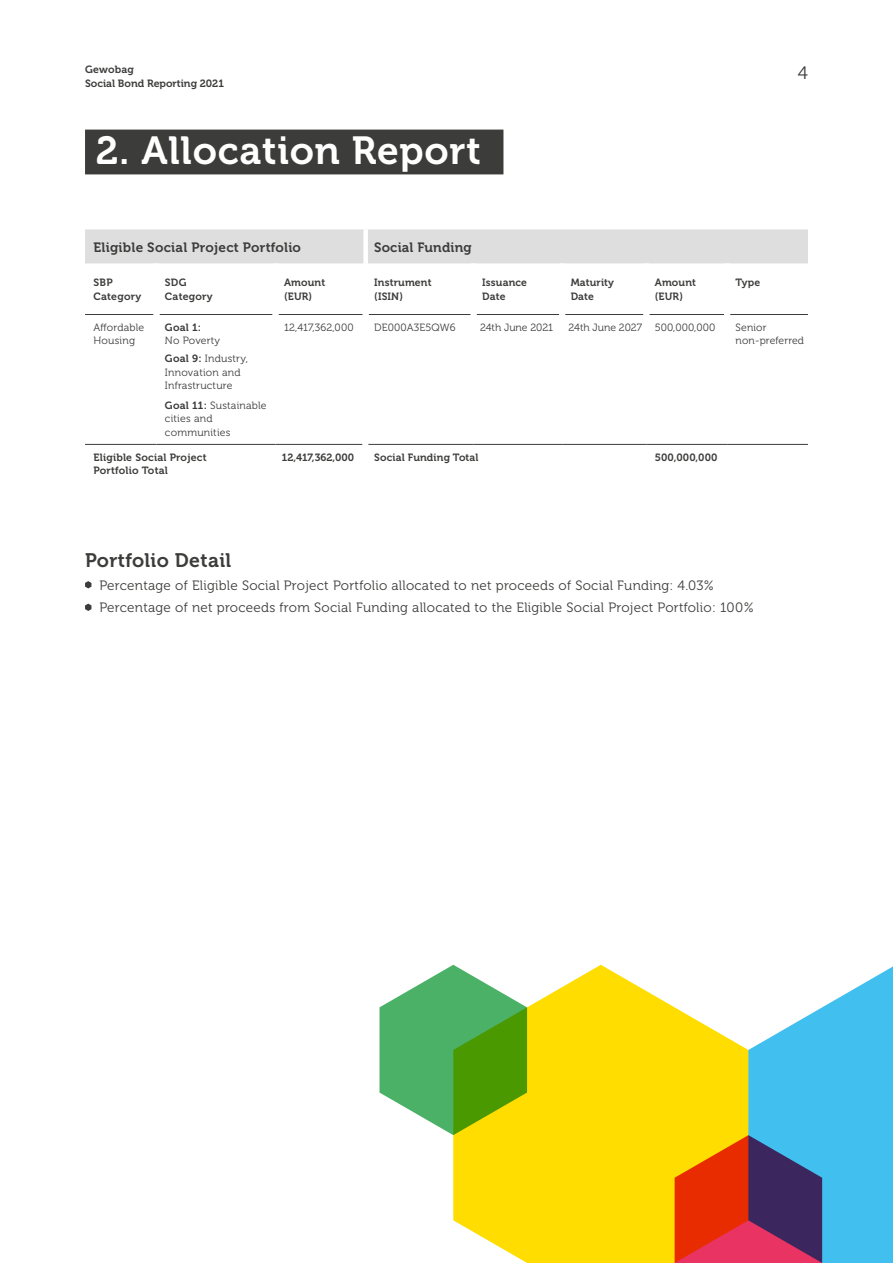
<style>
.page{position:relative;width:893px;height:1263px;background:#fff}
.page>*{position:absolute;margin:0;border:0;box-sizing:border-box;transform-origin:0 0}
._2_1_-_Headline_A4{font:39px "Museo 700";letter-spacing:.02em;color:#fff}
.Copy{font:19.5px "Museo 700";letter-spacing:.02em;color:#3c3c3b}
.t1{font:18px "Museo 300";color:#3c3c3b}
.Copy-2{font:13.5px/22.5px "Museo 300";letter-spacing:.02em;color:#3c3c3b}
.Copy-3{font:13.5px "Museo 700";letter-spacing:.02em;color:#3c3c3b}
.Copy-4{font:10.5px/13.5px "Museo 700";letter-spacing:.015em;color:#3c3c3b}
.Copy-5{font:10.5px/13.5px "Museo 300";letter-spacing:.015em;color:#3c3c3b}
.Copy-6{font:10.5px "Museo 300";letter-spacing:-.005em;color:#3c3c3b}
.s1{font-family:"Museo 700"}
</style>
<div class="page">
<svg style="left:453px;top:965px;width:222px;height:298px;background:#fedf16"></svg>
<svg style="left:379px;top:965px;width:148px;height:170px"></svg>
<svg style="left:675px;top:966px;width:218px;height:297px"></svg>
<div style="left:85px;top:130px;width:418px;height:44px;background:#3c3c3b"></div>
<div style="left:85px;top:229px;width:723px;height:34px;background:#dedede"></div>
<div style="left:363px;top:229px;width:5px;height:34px;background:#fff"></div>
<hr style="left:369px;top:314px;width:102px;height:1px;background:#3c3c3b">
<hr style="left:477px;top:314px;width:82px;height:1px;background:#3c3c3b">
<hr style="left:565px;top:314px;width:78px;height:1px;background:#3c3c3b">
<hr style="left:649px;top:314px;width:75px;height:1px;background:#3c3c3b">
<hr style="left:730px;top:314px;width:78px;height:1px;background:#3c3c3b">
<hr style="left:85px;top:314px;width:68px;height:1px;background:#3c3c3b">
<hr style="left:159px;top:314px;width:114px;height:1px;background:#3c3c3b">
<hr style="left:279px;top:314px;width:84px;height:1px;background:#3c3c3b">
<hr style="left:85px;top:444px;width:71px;height:1px;background:#3c3c3b">
<hr style="left:156px;top:444px;width:120px;height:1px;background:#3c3c3b">
<hr style="left:276px;top:444px;width:90px;height:1px;background:#3c3c3b">
<hr style="left:366px;top:444px;width:108px;height:1px;background:#3c3c3b">
<hr style="left:474px;top:444px;width:88px;height:1px;background:#3c3c3b">
<hr style="left:562px;top:444px;width:84px;height:1px;background:#3c3c3b">
<hr style="left:646px;top:444px;width:81px;height:1px;background:#3c3c3b">
<hr style="left:727px;top:444px;width:81px;height:1px;background:#3c3c3b">
<svg style="left:85px;top:581px;width:6px;height:7px"></svg>
<svg style="left:85px;top:604px;width:6px;height:7px"></svg>
<div style="left:362px;top:423px;width:6px;height:40px;background:#fff"></div>
<p class="Copy-4" style="left:85px;top:63px;width:140px">Gewobag<br>Social Bond Reporting 2021</p>
<h3 class="t1" style="left:798px;top:63px;width:12px">4</h3>
<p class="_2_1_-_Headline_A4" style="left:96px;top:128px;width:387px">2. Allocation Report</p>
<p class="Copy-3" style="left:94px;top:240px;width:209px">Eligible Social Project Portfolio</p>
<p class="Copy-3" style="left:374px;top:240px;width:99px">Social Funding</p>
<p class="Copy-4" style="left:94px;top:276px;width:49px">SBP<br>Category</p>
<p class="Copy-4" style="left:165px;top:276px;width:49px">SDG<br>Category</p>
<p class="Copy-4" style="left:284px;top:276px;width:43px">Amount (EUR)</p>
<p class="Copy-4" style="left:374px;top:276px;width:59px">Instrument (ISIN)</p>
<p class="Copy-4" style="left:482px;top:276px;width:46px">Issuance<br>Date</p>
<p class="Copy-4" style="left:571px;top:276px;width:45px">Maturity<br>Date</p>
<p class="Copy-4" style="left:655px;top:276px;width:43px">Amount (EUR)</p>
<p class="Copy-4" style="left:736px;top:276px;width:26px">Type</p>
<p class="Copy-5" style="left:94px;top:321px;width:52px">Affordable<br>Housing</p>
<p class="Copy-5" style="left:165px;top:321px;width:57px"><span class="s1">Goal 1:<br></span>No Poverty</p>
<p class="Copy-5" style="left:165px;top:352px;width:85px"><span class="s1">Goal 9:</span> Industry,<br>Innovation and<br>Infrastructure</p>
<p class="Copy-5" style="left:165px;top:399px;width:103px"><span class="s1">Goal 11:</span> Sustainable cities and communities</p>
<p class="Copy-5" style="left:284px;top:321px;width:71px">12,417,362,000</p>
<p class="Copy-5" style="left:374px;top:321px;width:83px">DE000A3E5QW6</p>
<p class="Copy-5" style="left:480px;top:321px;width:75px">24th June 2021</p>
<p class="Copy-6" style="left:568px;top:322px;width:75px">24th June 2027</p>
<p class="Copy-5" style="left:655px;top:321px;width:62px">500,000,000</p>
<p class="Copy-5" style="left:736px;top:321px;width:70px">Senior non-preferred</p>
<p class="Copy-4" style="left:94px;top:450px;width:115px">Eligible Social Project<br>Portfolio Total</p>
<p class="Copy-4" style="left:282px;top:450px;width:74px">12,417,362,000</p>
<p class="Copy-4" style="left:374px;top:450px;width:106px">Social Funding Total</p>
<p class="Copy-4" style="left:655px;top:450px;width:64px">500,000,000</p>
<p class="Copy" style="left:85px;top:549px;width:148px">Portfolio Detail</p>
<p class="Copy-2" style="left:99px;top:574px;width:656px">Percentage of Eligible Social Project Portfolio allocated to net proceeds of Social Funding: 4.03%<br>Percentage of net proceeds from Social Funding allocated to the Eligible Social Project Portfolio: 100%</p>
</div>
